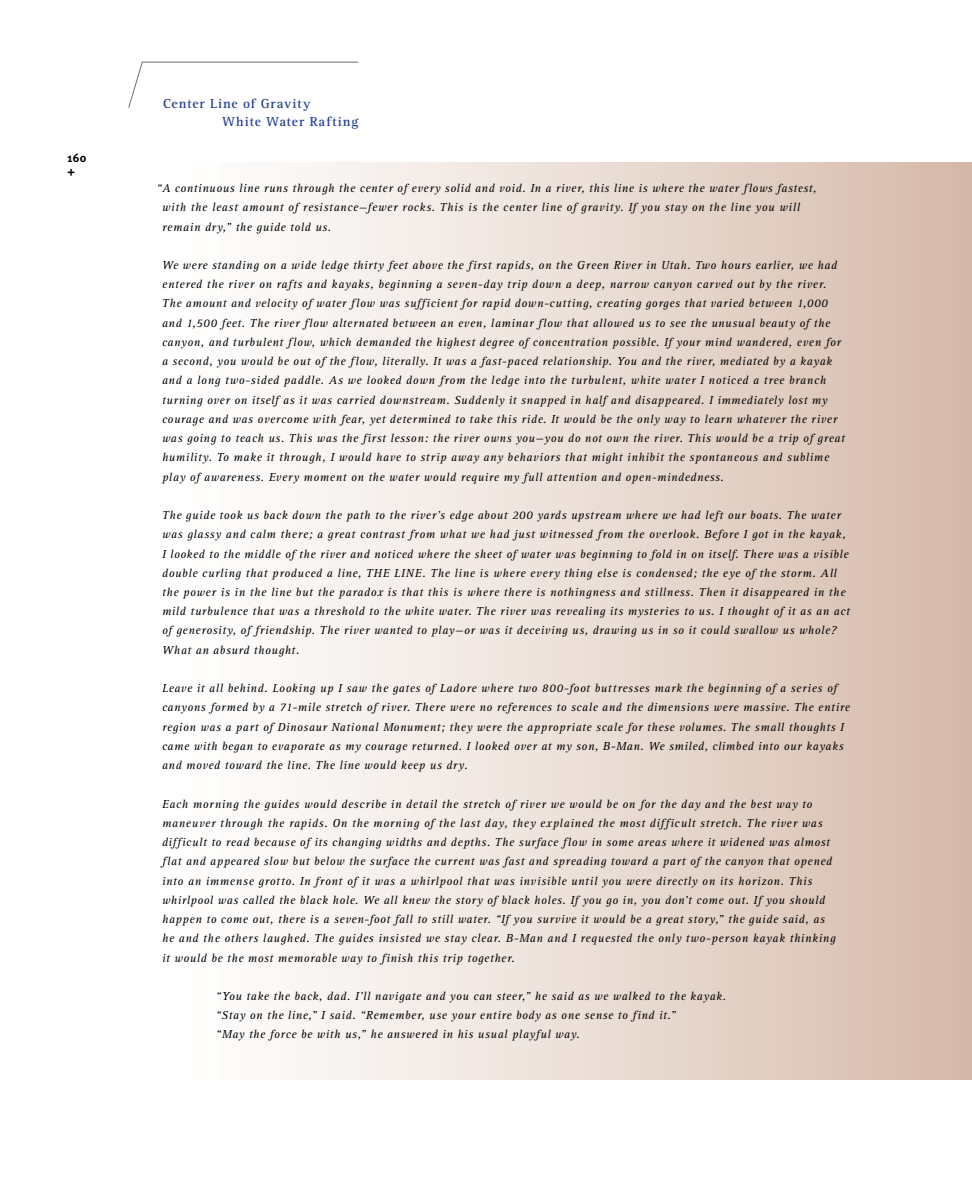
<style>
.page{position:relative;width:972px;height:1188px;background:#fff}
.page>*{position:absolute;margin:0;border:0;box-sizing:border-box;transform-origin:0 0}
.t1{font:700 13.5px/18px "Rotis Serif";letter-spacing:.065em;color:#24408f}
.t2{font:italic 12px/19.2px "Rotis Serif";letter-spacing:.05em;color:#000}
.t3{font:700 12px/14.4px "Meta Plus";color:#000}
</style>
<div class="page">
<div style="left:148px;top:162px;width:824px;height:918px;background:linear-gradient(to right,#fff,#d6bbac)"></div>
<svg style="left:128px;top:62px;width:231px;height:46px"></svg>
<p class="t3" style="left:68px;top:151px;width:21px">160 +</p>
<p class="t1" style="left:222px;top:95px;width:138px;text-indent:-59px">Center Line of Gravity<br>White Water Rafting</p>
<p class="t2" style="left:162px;top:179px;width:656px;text-indent:-6px">“A continuous line runs through the center of every solid and void. In a river, this line is where the water flows fastest, with the least amount of resistance—fewer rocks. This is the center line of gravity. If you stay on the line you will remain dry,” the guide told us.</p>
<p class="t2" style="left:162px;top:256px;width:684px">We were standing on a wide ledge thirty feet above the first rapids, on the Green River in Utah. Two hours earlier, we had entered the river on rafts and kayaks, beginning a seven-day trip down a deep, narrow canyon carved out by the river.<br>The amount and velocity of water flow was sufficient for rapid down-cutting, creating gorges that varied between 1,000 and 1,500 feet. The river flow alternated between an even, laminar flow that allowed us to see the unusual beauty of the canyon, and turbulent flow, which demanded the highest degree of concentration possible. If your mind wandered, even for a second, you would be out of the flow, literally. It was a fast-paced relationship. You and the river, mediated by a kayak and a long two-sided paddle. As we looked down from the ledge into the turbulent, white water I noticed a tree branch turning over on itself as it was carried downstream. Suddenly it snapped in half and disappeared. I immediately lost my courage and was overcome with fear, yet determined to take this ride. It would be the only way to learn whatever the river was going to teach us. This was the first lesson: the river owns you—you do not own the river. This would be a trip of great humility. To make it through, I would have to strip away any behaviors that might inhibit the spontaneous and sublime play of awareness. Every moment on the water would require my full attention and open-mindedness.</p>
<p class="t2" style="left:162px;top:506px;width:689px">The guide took us back down the path to the river’s edge about 200 yards upstream where we had left our boats. The water was glassy and calm there; a great contrast from what we had just witnessed from the overlook. Before I got in the kayak, I looked to the middle of the river and noticed where the sheet of water was beginning to fold in on itself. There was a visible double curling that produced a line, THE LINE. The line is where every thing else is condensed; the eye of the storm. All the power is in the line but the paradox is that this is where there is nothingness and stillness. Then it disappeared in the mild turbulence that was a threshold to the white water. The river was revealing its mysteries to us. I thought of it as an act of generosity, of friendship. The river wanted to play—or was it deceiving us, drawing us in so it could swallow us whole?<br>What an absurd thought.</p>
<p class="t2" style="left:162px;top:679px;width:689px">Leave it all behind. Looking up I saw the gates of Ladore where two 800-foot buttresses mark the beginning of a series of canyons formed by a 71-mile stretch of river. There were no references to scale and the dimensions were massive. The entire region was a part of Dinosaur National Monument; they were the appropriate scale for these volumes. The small thoughts I came with began to evaporate as my courage returned. I looked over at my son, B-Man. We smiled, climbed into our kayaks and moved toward the line. The line would keep us dry.</p>
<p class="t2" style="left:162px;top:794px;width:675px">Each morning the guides would describe in detail the stretch of river we would be on for the day and the best way to maneuver through the rapids. On the morning of the last day, they explained the most difficult stretch. The river was difficult to read because of its changing widths and depths. The surface flow in some areas where it widened was almost flat and appeared slow but below the surface the current was fast and spreading toward a part of the canyon that opened into an immense grotto. In front of it was a whirlpool that was invisible until you were directly on its horizon. This whirlpool was called the black hole. We all knew the story of black holes. If you go in, you don’t come out. If you should happen to come out, there is a seven-foot fall to still water. “If you survive it would be a great story,” the guide said, as he and the others laughed. The guides insisted we stay clear. B-Man and I requested the only two-person kayak thinking it would be the most memorable way to finish this trip together.</p>
<p class="t2" style="left:216px;top:987px;width:512px">“You take the back, dad. I’ll navigate and you can steer,” he said as we walked to the kayak. “Stay on the line,” I said. “Remember, use your entire body as one sense to find it.”<br>“May the force be with us,” he answered in his usual playful way.</p>
</div>
